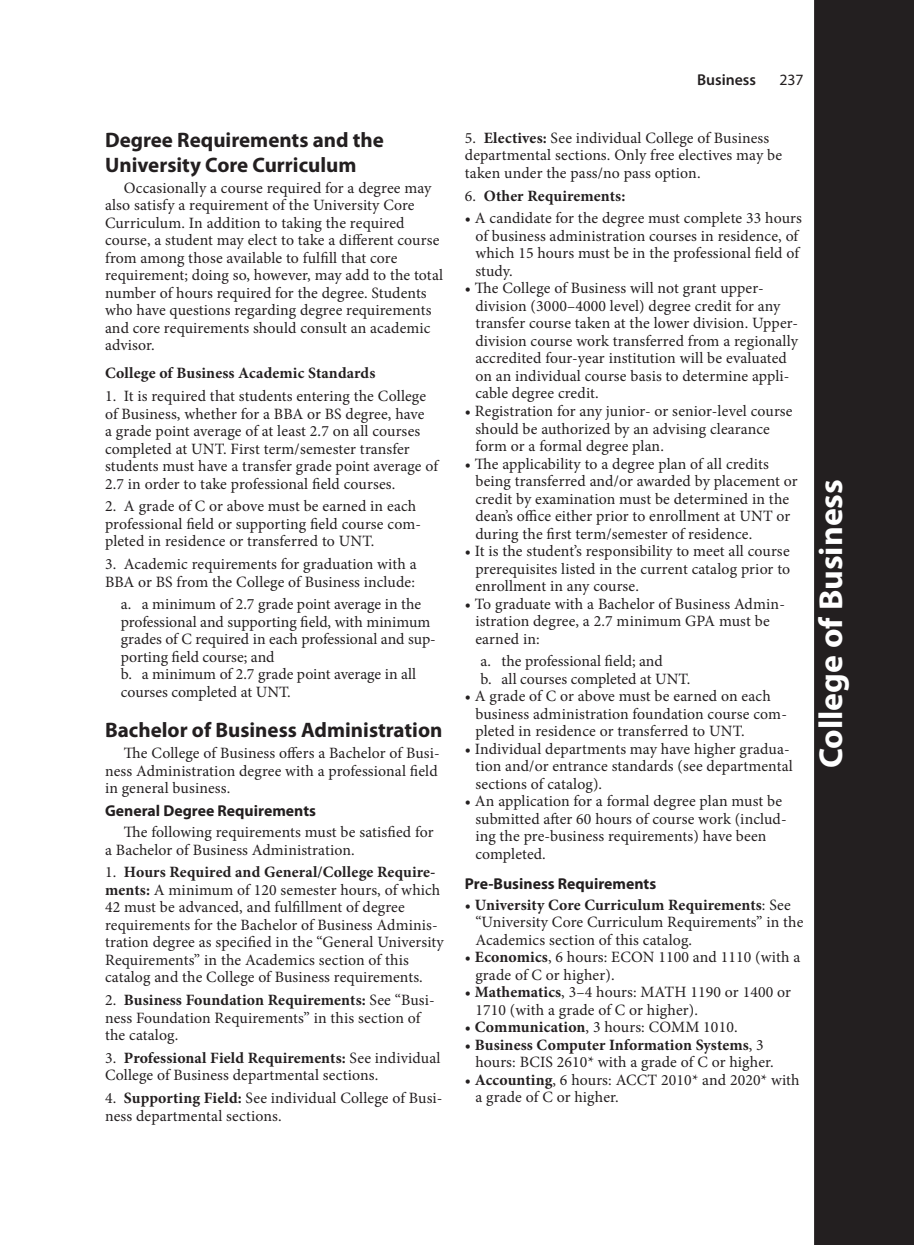
<style>
.page{position:relative;width:914px;height:1245px;background:#fff}
.page>*{position:absolute;margin:0;border:0;box-sizing:border-box;transform-origin:0 0}
._2_20_24_Headruleabv{font:700 33.25px "Myriad Pro";color:#fff}
._6_12_14_Head{font:700 21px/24.5px "Myriad Pro";color:#231f20}
.copy_9_10w_bullets{font:15.75px/17.5px "Minion Pro";letter-spacing:.01em;color:#231f20}
.Copy_9_10spaceafter{font:15.75px/17.5px "Minion Pro";letter-spacing:.01em;color:#231f20}
.Copy_9_10{font:15.75px/17.5px "Minion Pro";letter-spacing:.01em;color:#231f20}
.a_b_c_etc{font:15.75px/17.5px "Minion Pro";color:#231f20}
.copy_9_10w_bulletspa{font:15.75px/17.5px "Minion Pro";letter-spacing:.01em;color:#231f20}
.Copy_9_10HEAD{font:700 15.75px "Minion Pro";letter-spacing:.01em;color:#231f20}
._9_10_fut_sub_no_abv{font:700 15.75px "Myriad Pro";color:#231f20}
._9_10_futura_subhed{font:700 15.75px "Myriad Pro";color:#231f20}
.Copy_9_10spaceafter-2{font:700 15.75px "Minion Pro";letter-spacing:.01em;color:#231f20}
.page_number-right{font:600 15.75px "Myriad Pro";color:#231f20}
.page_number-right-2{font:15.75px "Myriad Pro";color:#231f20}
.s1{font-weight:700}
.s2{font-weight:400}
</style>
<div class="page">
<div style="left:815px;top:1px;width:98px;height:1242px;background:#231f20"></div>
<div style="left:814px;top:0;width:100px;height:1244px;border:2px solid #231f20"></div>
<p class="_6_12_14_Head" style="left:105px;top:127px;width:280px">Degree Requirements and the<br>University Core Curriculum</p>
<p class="Copy_9_10" style="left:105px;top:179px;width:339px;text-indent:19px">Occasionally a course required for a degree may also satisfy a requirement of the University Core Curriculum. In addition to taking the required course, a student may elect to take a different course from among those available to fulfill that core requirement; doing so, however, may add to the total number of hours required for the degree. Students who have questions regarding degree requirements and core requirements should consult an academic advisor.</p>
<p class="Copy_9_10HEAD" style="left:105px;top:362px;width:272px">College of Business Academic Standards</p>
<p class="Copy_9_10spaceafter" style="left:105px;top:387px;width:334px">1. It is required that students entering the College of Business, whether for a BBA or BS degree, have<br>a grade point average of at least 2.7 on all courses completed at UNT. First term/semester transfer students must have a transfer grade point average of 2.7 in order to take professional field courses.</p>
<p class="Copy_9_10spaceafter" style="left:105px;top:497px;width:317px">2. A grade of C or above must be earned in each professional field or supporting field course com&shy;pleted in residence or transferred to UNT.</p>
<p class="Copy_9_10spaceafter" style="left:105px;top:555px;width:313px">3. Academic requirements for graduation with a<br>BBA or BS from the College of Business include:</p>
<p class="a_b_c_etc" style="left:121px;top:595px;width:316px">a. a minimum of 2.7 grade point average in the professional and supporting field, with minimum grades of C required in each professional and sup&shy;porting field course; and</p>
<p class="a_b_c_etc" style="left:121px;top:665px;width:297px">b. a minimum of 2.7 grade point average in all courses completed at UNT.</p>
<p class="_6_12_14_Head" style="left:105px;top:717px;width:339px">Bachelor of Business Administration</p>
<p class="Copy_9_10spaceafter" style="left:105px;top:744px;width:336px;text-indent:19px">The College of Business offers a Bachelor of Busi&shy;ness Administration degree with a professional field in general business.</p>
<p class="_9_10_fut_sub_no_abv" style="left:105px;top:800px;width:212px">General Degree Requirements</p>
<p class="Copy_9_10spaceafter" style="left:105px;top:823px;width:330px;text-indent:19px">The following requirements must be satisfied for a Bachelor of Business Administration.</p>
<p class="Copy_9_10spaceafter" style="left:105px;top:863px;width:340px">1. <span class="s1">Hours Required and General/College Require&shy;ments:</span> A minimum of 120 semester hours, of which 42 must be advanced, and fulfillment of degree requirements for the Bachelor of Business Adminis&shy;tration degree as specified in the “General University Requirements” in the Academics section of this catalog and the College of Business requirements.</p>
<p class="Copy_9_10spaceafter" style="left:105px;top:991px;width:331px">2. <span class="s1">Business Foundation Requirements:</span> See “Busi&shy;ness Foundation Requirements” in this section of the catalog.</p>
<p class="Copy_9_10spaceafter" style="left:105px;top:1049px;width:337px">3. <span class="s1">Professional Field Requirements:</span> See individual<br>College of Business departmental sections.</p>
<p class="Copy_9_10spaceafter" style="left:105px;top:1089px;width:339px">4. <span class="s1">Supporting Field:</span> See individual College of Busi&shy;ness departmental sections.</p>
<p class="page_number-right" style="left:697px;top:70px;width:60px">Business</p>
<p class="page_number-right-2" style="left:779px;top:70px;width:26px">237</p>
<p class="Copy_9_10spaceafter" style="left:465px;top:129px;width:319px">5. <span class="s1">Electives:</span> See individual College of Business departmental sections. Only free electives may be taken under the pass/no pass option.</p>
<p class="Copy_9_10spaceafter-2" style="left:465px;top:184px;width:162px"><span class="s2">6.</span> Other Requirements:</p>
<p class="copy_9_10w_bullets" style="left:475px;top:210px;width:328px;text-indent:-10px">• A candidate for the degree must complete 33 hours of business administration courses in residence, of which 15 hours must be in the professional field of study.</p>
<p class="copy_9_10w_bullets" style="left:475px;top:280px;width:324px;text-indent:-10px">• The College of Business will not grant upper&shy;division (3000–4000 level) degree credit for any transfer course taken at the lower division. Upper&shy;division course work transferred from a regionally accredited four-year institution will be evaluated on an individual course basis to determine appli&shy;cable degree credit.</p>
<p class="copy_9_10w_bullets" style="left:475px;top:402px;width:319px;text-indent:-10px">• Registration for any junior- or senior-level course should be authorized by an advising clearance form or a formal degree plan.</p>
<p class="copy_9_10w_bullets" style="left:475px;top:455px;width:324px;text-indent:-10px">• The applicability to a degree plan of all credits being transferred and/or awarded by placement or credit by examination must be determined in the dean’s office either prior to enrollment at UNT or during the first term/semester of residence.</p>
<p class="copy_9_10w_bullets" style="left:475px;top:542px;width:316px;text-align:justify;text-indent:-10px">• It is the student’s responsibility to meet all course prerequisites listed in the current catalog prior to enrollment in any course.</p>
<p class="copy_9_10w_bulletspa" style="left:475px;top:595px;width:311px;text-indent:-10px">• To graduate with a Bachelor of Business Admin&shy;istration degree, a 2.7 minimum GPA must be earned in:</p>
<p class="a_b_c_etc" style="left:480px;top:652px;width:184px">a. the professional field; and</p>
<p class="a_b_c_etc" style="left:480px;top:670px;width:211px">b. all courses completed at UNT.</p>
<p class="copy_9_10w_bullets" style="left:475px;top:687px;width:313px;text-indent:-10px">• A grade of C or above must be earned on each business administration foundation course com&shy;pleted in residence or transferred to UNT.</p>
<p class="copy_9_10w_bullets" style="left:475px;top:740px;width:319px;text-indent:-10px">• Individual departments may have higher gradua&shy;tion and/or entrance standards (see departmental sections of catalog).</p>
<p class="copy_9_10w_bullets" style="left:475px;top:792px;width:313px;text-indent:-10px">• An application for a formal degree plan must be submitted after 60 hours of course work (includ&shy;ing the pre-business requirements) have been completed.</p>
<p class="_9_10_futura_subhed" style="left:465px;top:873px;width:193px">Pre-Business Requirements</p>
<p class="copy_9_10w_bullets" style="left:475px;top:896px;width:329px;text-indent:-10px">• <span class="s1">University Core Curriculum Requirements</span>: See “University Core Curriculum Requirements” in the<br>Academics section of this catalog.</p>
<p class="copy_9_10w_bullets" style="left:475px;top:948px;width:326px;text-indent:-10px">• <span class="s1">Economics</span>, 6 hours: ECON 1100 and 1110 (with a grade of C or higher).</p>
<p class="copy_9_10w_bullets" style="left:475px;top:983px;width:317px;text-indent:-10px">• <span class="s1">Mathematics</span>, 3–4 hours: MATH 1190 or 1400 or<br>1710 (with a grade of C or higher).</p>
<p class="copy_9_10w_bullets" style="left:465px;top:1018px;width:274px">• <span class="s1">Communication</span>, 3 hours: COMM 1010.</p>
<p class="copy_9_10w_bullets" style="left:475px;top:1036px;width:300px;text-indent:-10px">• <span class="s1">Business Computer Information Systems</span>, 3 hours: BCIS 2610* with a grade of C or higher.</p>
<p class="copy_9_10w_bullets" style="left:475px;top:1071px;width:326px;text-indent:-10px">• <span class="s1">Accounting</span>, 6 hours: ACCT 2010* and 2020* with a grade of C or higher.</p>
<p class="_2_20_24_Headruleabv" style="left:809px;top:768px;width:291px;rotate:-90deg">College of Business</p>
</div>
